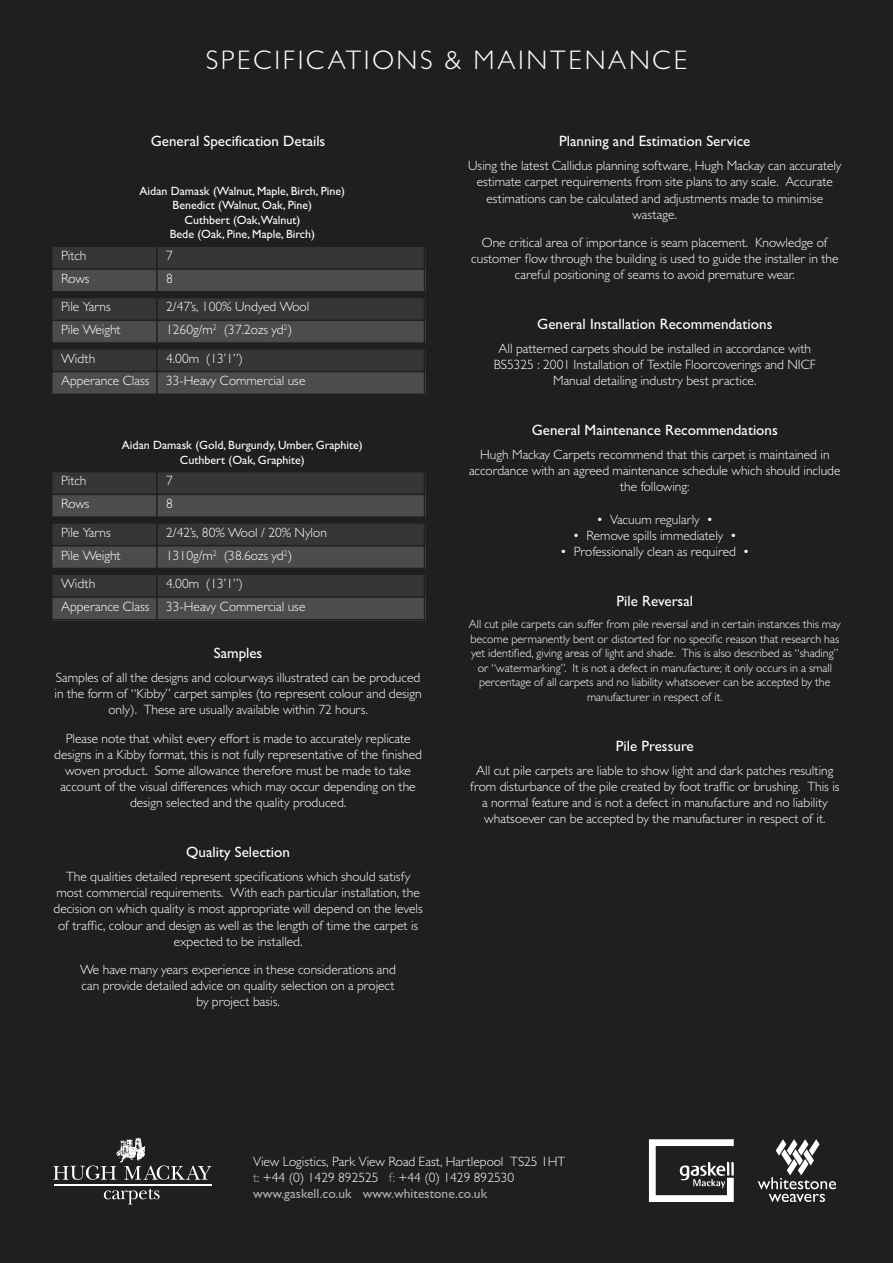
<style>
.page{position:relative;width:893px;height:1263px;background:#201e1f}
.page>*{position:absolute;margin:0;border:0;box-sizing:border-box;transform-origin:0 0}
.t1{font:300 27px "Gill Sans MT Pro";letter-spacing:.1em;color:#fff}
.t2{font:15px "Gill Sans";color:#fff}
.t3{font:300 13.5px/16.2px "Gill Sans MT Pro";color:#fff;text-align:center}
.t4{font:13.5px "Gill Sans";color:#acadae}
.t5{font:300 12px/14.5px "Gill Sans MT Pro";color:#fff;text-align:center}
.t6{font:12px/14.4px "Gill Sans";color:#fff;text-align:center}
.s1{color:#acadae}
</style>
<div class="page">
<svg style="left:104px;top:1188px;width:56px;height:16px"></svg>
<hr style="left:54px;top:1184px;width:157px;height:2px;background:#fff">
<svg style="left:53px;top:1138px;width:158px;height:42px"></svg>
<svg style="left:649px;top:1139px;width:85px;height:63px"></svg>
<svg style="left:758px;top:1139px;width:78px;height:63px"></svg>
<div style="left:51px;top:246px;width:106px;height:23px;background:#373535"></div>
<div style="left:157px;top:246px;width:268px;height:23px;background:#373535"></div>
<div style="left:51px;top:269px;width:106px;height:23px;background:#4d4b4c"></div>
<div style="left:157px;top:269px;width:268px;height:23px;background:#4d4b4c"></div>
<div style="left:51px;top:298px;width:106px;height:22px;background:#373535"></div>
<div style="left:157px;top:298px;width:268px;height:22px;background:#373535"></div>
<div style="left:51px;top:320px;width:106px;height:23px;background:#4d4b4c"></div>
<div style="left:157px;top:320px;width:268px;height:23px;background:#4d4b4c"></div>
<div style="left:51px;top:349px;width:106px;height:23px;background:#373535"></div>
<div style="left:157px;top:349px;width:268px;height:23px;background:#373535"></div>
<div style="left:51px;top:372px;width:106px;height:23px;background:#4d4b4c"></div>
<div style="left:157px;top:372px;width:268px;height:23px;background:#4d4b4c"></div>
<hr style="left:51px;top:180px;width:2px;height:215px;background:#201e1f">
<hr style="left:156px;top:245px;width:2px;height:150px;background:#201e1f">
<hr style="left:424px;top:180px;width:1px;height:215px;background:#201e1f">
<hr style="left:51px;top:245px;width:374px;height:2px;background:#201e1f">
<hr style="left:51px;top:268px;width:374px;height:2px;background:#201e1f">
<hr style="left:51px;top:291px;width:374px;height:1px;background:#201e1f">
<hr style="left:51px;top:320px;width:374px;height:1px;background:#201e1f">
<hr style="left:51px;top:342px;width:374px;height:2px;background:#201e1f">
<hr style="left:51px;top:348px;width:374px;height:2px;background:#201e1f">
<hr style="left:51px;top:371px;width:374px;height:1px;background:#201e1f">
<hr style="left:51px;top:394px;width:374px;height:1px;background:#201e1f">
<div style="left:51px;top:472px;width:106px;height:22px;background:#373535"></div>
<div style="left:157px;top:472px;width:268px;height:22px;background:#373535"></div>
<div style="left:51px;top:494px;width:106px;height:23px;background:#4d4b4c"></div>
<div style="left:157px;top:494px;width:268px;height:23px;background:#4d4b4c"></div>
<div style="left:51px;top:523px;width:106px;height:23px;background:#373535"></div>
<div style="left:157px;top:523px;width:268px;height:23px;background:#373535"></div>
<div style="left:51px;top:546px;width:106px;height:22px;background:#4d4b4c"></div>
<div style="left:157px;top:546px;width:268px;height:22px;background:#4d4b4c"></div>
<div style="left:51px;top:574px;width:106px;height:23px;background:#373535"></div>
<div style="left:157px;top:574px;width:268px;height:23px;background:#373535"></div>
<div style="left:51px;top:597px;width:106px;height:23px;background:#4d4b4c"></div>
<div style="left:157px;top:597px;width:268px;height:23px;background:#4d4b4c"></div>
<hr style="left:51px;top:435px;width:2px;height:185px;background:#201e1f">
<hr style="left:156px;top:471px;width:2px;height:149px;background:#201e1f">
<hr style="left:424px;top:435px;width:1px;height:185px;background:#201e1f">
<hr style="left:51px;top:494px;width:374px;height:1px;background:#201e1f">
<hr style="left:51px;top:516px;width:374px;height:2px;background:#201e1f">
<hr style="left:51px;top:522px;width:374px;height:2px;background:#201e1f">
<hr style="left:51px;top:545px;width:374px;height:1px;background:#201e1f">
<hr style="left:51px;top:573px;width:374px;height:2px;background:#201e1f">
<hr style="left:51px;top:596px;width:374px;height:2px;background:#201e1f">
<hr style="left:51px;top:619px;width:374px;height:1px;background:#201e1f">
<h1 class="t1" style="left:206px;top:50px;width:483px">SPECIFICATIONS &amp; MAINTENANCE</h1>
<p class="t2" style="left:151px;top:132px;width:176px">General Specification Details</p>
<p class="t6" style="left:140px;top:183px;width:207px">Aidan Damask (Walnut, Maple, Birch, Pine)<br>Benedict (Walnut, Oak, Pine)<br>Cuthbert (Oak,Walnut)<br>Bede (Oak, Pine, Maple, Birch)</p>
<p class="t3" style="left:61px;top:249px;width:27px">Pitch</p>
<p class="t3" style="left:166px;top:249px;width:8px">7</p>
<p class="t3" style="left:61px;top:271px;width:30px">Rows</p>
<p class="t3" style="left:166px;top:271px;width:8px">8</p>
<p class="t3" style="left:61px;top:300px;width:51px">Pile Yarns</p>
<p class="t3" style="left:166px;top:300px;width:145px">2/47’s, 100% Undyed Wool</p>
<p class="t3" style="left:61px;top:323px;width:61px">Pile Weight</p>
<p class="t3" style="left:166px;top:323px;width:128px">1260g/m<sup>2</sup> (37.2ozs yd<sup>2</sup>)</p>
<p class="t3" style="left:61px;top:351px;width:36px">Width</p>
<p class="t3" style="left:61px;top:348px;width:246px;line-height:22.8px;text-align:left;text-indent:105px">4.00m (13’1”)<br>Apperance Class 33-Heavy Commercial use</p>
<p class="t6" style="left:122px;top:438px;width:242px">Aidan Damask (Gold, Burgundy, Umber, Graphite)<br>Cuthbert (Oak, Graphite)</p>
<p class="t3" style="left:61px;top:474px;width:27px">Pitch</p>
<p class="t3" style="left:166px;top:474px;width:8px">7</p>
<p class="t3" style="left:61px;top:497px;width:30px">Rows</p>
<p class="t3" style="left:166px;top:497px;width:8px">8</p>
<p class="t3" style="left:61px;top:525px;width:51px">Pile Yarns</p>
<p class="t3" style="left:166px;top:525px;width:162px">2/42’s, 80% Wool / 20% Nylon</p>
<p class="t3" style="left:61px;top:548px;width:61px">Pile Weight</p>
<p class="t3" style="left:166px;top:548px;width:128px">1310g/m<sup>2</sup> (38.6ozs yd<sup>2</sup>)</p>
<p class="t3" style="left:61px;top:577px;width:36px">Width</p>
<p class="t3" style="left:61px;top:573px;width:246px;line-height:22.8px;text-align:left;text-indent:105px">4.00m (13’1”)<br>Apperance Class 33-Heavy Commercial use</p>
<p class="t2" style="left:214px;top:644px;width:50px">Samples</p>
<p class="t3" style="left:55px;top:671px;width:368px">Samples of all the designs and colourways illustrated can be produced in the form of “Kibby” carpet samples (to represent colour and design only). These are usually available within 72 hours.</p>
<p class="t3" style="left:54px;top:731px;width:369px">Please note that whilst every effort is made to accurately replicate designs in a Kibby format, this is not fully representative of the finished woven product. Some allowance therefore must be made to take account of the visual differences which may occur depending on the design selected and the quality produced.</p>
<p class="t2" style="left:186px;top:843px;width:105px">Quality Selection</p>
<p class="t3" style="left:54px;top:869px;width:371px">The qualities detailed represent specifications which should satisfy most commercial requirements. With each particular installation, the decision on which quality is most appropriate will depend on the levels of traffic, colour and design as well as the length of time the carpet is expected to be installed.</p>
<p class="t3" style="left:80px;top:962px;width:317px">We have many years experience in these considerations and can provide detailed advice on quality selection on a project by project basis.</p>
<p class="t2" style="left:559px;top:132px;width:193px">Planning and Estimation Service</p>
<p class="t3" style="left:468px;top:159px;width:375px">Using the latest Callidus planning software, Hugh Mackay can accurately estimate carpet requirements from site plans to any scale. Accurate estimations can be calculated and adjustments made to minimise wastage.</p>
<p class="t3" style="left:471px;top:236px;width:369px">One critical area of importance is seam placement. Knowledge of customer flow through the building is used to guide the installer in the careful positioning of seams to avoid premature wear.</p>
<p class="t2" style="left:537px;top:315px;width:237px">General Installation Recommendations</p>
<p class="t3" style="left:494px;top:341px;width:324px">All patterned carpets should be installed in accordance with<br>BS5325 : 2001 Installation of Textile Floorcoverings and NICF<br>Manual detailing industry best practice.</p>
<p class="t2" style="left:532px;top:421px;width:247px">General Maintenance Recommendations</p>
<p class="t3" style="left:469px;top:447px;width:373px">Hugh Mackay Carpets recommend that this carpet is maintained in accordance with an agreed maintenance schedule which should include the following:</p>
<p class="t3" style="left:597px;top:512px;width:118px">• Vacuum regularly •</p>
<p class="t3" style="left:573px;top:528px;width:165px">• Remove spills immediately •</p>
<p class="t3" style="left:560px;top:544px;width:191px">• Professionally clean as required •</p>
<p class="t2" style="left:617px;top:592px;width:78px">Pile Reversal</p>
<p class="t5" style="left:469px;top:618px;width:373px">All cut pile carpets can suffer from pile reversal and in certain instances this may become permanently bent or distorted for no specific reason that research has yet identified, giving areas of light and shade. This is also described as “shading” or “watermarking”. It is not a defect in manufacture; it only occurs in a small percentage of all carpets and no liability whatsoever can be accepted by the manufacturer in respect of it.</p>
<p class="t2" style="left:616px;top:737px;width:79px">Pile Pressure</p>
<p class="t3" style="left:470px;top:763px;width:371px">All cut pile carpets are liable to show light and dark patches resulting from disturbance of the pile created by foot traffic or brushing. This is a normal feature and is not a defect in manufacture and no liability whatsoever can be accepted by the manufacturer in respect of it.</p>
<p class="t3" style="left:253px;top:1154px;width:314px;text-align:left">View Logistics, Park View Road East, Hartlepool TS25 1HT <span class="s1">t:</span> +44 (0) 1429 892525 <span class="s1">f:</span> +44 (0) 1429 892530</p>
<p class="t4" style="left:253px;top:1185px;width:236px">www.gaskell.co.uk www.whitestone.co.uk</p>
</div>
